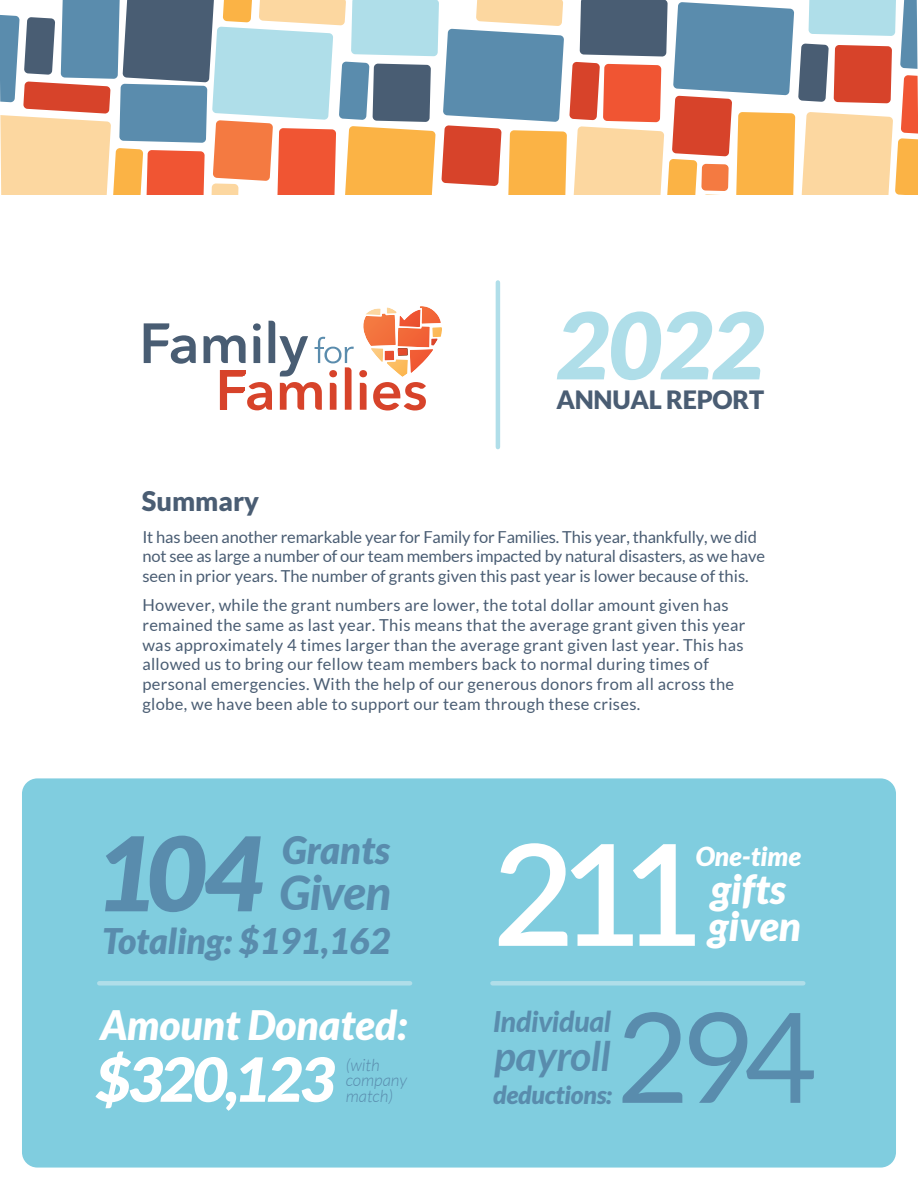
<style>
.page{position:relative;width:918px;height:1188px;background:#fff}
.page>*{position:absolute;margin:0;border:0;box-sizing:border-box;transform-origin:0 0}
.t1{font:600 141px "Lato";color:#fff}
.t2{font:125.25px "Lato";color:#598cad}
.t3{font:italic 900 92.4px "Lato";color:#afdee9}
.t4{font:italic 900 60.9px "Lato";letter-spacing:-.05em;color:#fff}
.t5{font:italic 800 47.1px "Lato";letter-spacing:-.02em;color:#598cad}
.t6{font:italic 700 41.1px "Lato";letter-spacing:-.01em;color:#598cad}
.t7{font:italic 900 40.65px "Lato";color:#fff}
.t8{font:italic 900 40.2px "Lato";color:#fff}
.t9{font:italic 900 37.8px "Lato";color:#598cad}
.t10{font:italic 900 35.25px "Lato";color:#598cad}
.t11{font:italic 800 28.5px "Lato";letter-spacing:-.01em;color:#598cad}
.t12{font:900 27px "Lato";color:#4a5d73}
.t13{font:italic 900 26.25px "Lato";color:#fff}
.t14{font:900 25.2px "Lato";letter-spacing:-.01em;color:#4a5d73}
.t15{font:italic 900 24.75px "Lato";letter-spacing:-.01em;color:#598cad}
.t16{font:italic 300 16.8px/15.6px "Lato";color:#598cad}
.t17{font:16.5px/19.8px "Lato";letter-spacing:.02em;color:#4a5d73}
.t18{font:16.5px/19.8px "Lato";letter-spacing:-.01em;color:#4a5d73}
.s1{font-weight:900;font-size:102.9px}
</style>
<div class="page">
<div style="left:22px;top:778px;width:874px;height:390px;background:#80cddf;border-radius:15px"></div>
<svg style="left:0;top:0;width:918px;height:195px"></svg>
<svg style="left:144px;top:306px;width:298px;height:105px"></svg>
<hr style="left:496px;top:282px;width:4px;height:165px;background:#b0dee9">
<div style="left:99px;top:981px;width:311px;height:5px;background:#b0dee9"></div>
<div style="left:492px;top:981px;width:311px;height:5px;background:#b0dee9"></div>
<h3 class="t3" style="left:556px;top:303px;width:210px">2022</h3>
<h3 class="t14" style="left:556px;top:390px;width:209px">ANNUAL REPORT</h3>
<h3 class="t12" style="left:142px;top:491px;width:119px">Summary</h3>
<p class="t18" style="left:142px;top:527px;width:624px">It has been another remarkable year for Family for Families. This year, thankfully, we did not see as large a number of our team members impacted by natural disasters, as we have seen in prior years. The number of grants given this past year is lower because of this.</p>
<p class="t17" style="left:142px;top:596px;width:605px">However, while the grant numbers are lower, the total dollar amount given has remained the same as last year. This means that the average grant given this year was approximately 4 times larger than the average grant given last year. This has allowed us to bring our fellow team members back to normal during times of personal emergencies. With the help of our generous donors from all across the globe, we have been able to support our team through these crises.</p>
<h3 class="t5" style="left:95px;top:866px;width:298px"><span class="s1">104</span> Given</h3>
<h3 class="t9" style="left:282px;top:833px;width:109px">Grants</h3>
<h3 class="t10" style="left:102px;top:925px;width:290px">Totaling: $191,162</h3>
<h3 class="t7" style="left:100px;top:1007px;width:308px">Amount Donated:</h3>
<p class="t16" style="left:346px;top:1058px;width:63px">(with company</p>
<h3 class="t4" style="left:95px;top:1052px;width:241px">$320,123</h3>
<p class="t16" style="left:346px;top:1089px;width:49px">match)</p>
<h1 class="t1" style="left:493px;top:842px;width:213px">211</h1>
<h3 class="t13" style="left:696px;top:844px;width:107px">One-time</h3>
<h3 class="t8" style="left:711px;top:871px;width:77px">gifts</h3>
<h3 class="t8" style="left:708px;top:908px;width:94px">given</h3>
<h3 class="t11" style="left:493px;top:1006px;width:120px">Individual</h3>
<h2 class="t2" style="left:616px;top:1000px;width:202px">294</h2>
<h3 class="t6" style="left:494px;top:1041px;width:118px">payroll</h3>
<h3 class="t15" style="left:493px;top:1083px;width:121px">deductions:</h3>
</div>
